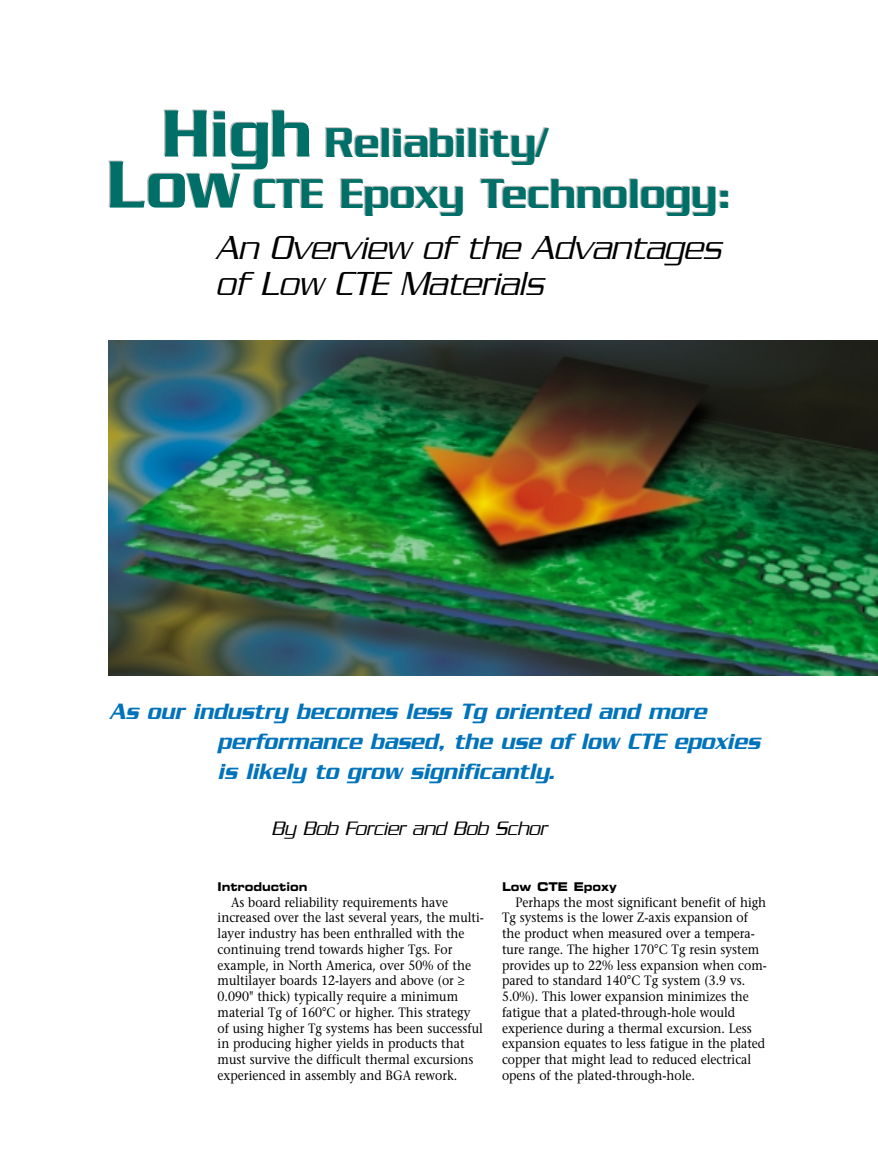
<style>
.page{position:relative;width:878px;height:1175px;background:#fff}
.page>*{position:absolute;margin:0;border:0;box-sizing:border-box;transform-origin:0 0}
.t1{font:500 45px/51px "Serpentine";color:#006f68;scale:.9 1}
.t2{font:italic 300 36px/36px "Serpentine";color:#000;scale:.9 1}
.t3{font:italic 500 24px/30px "Serpentine";color:#0073bb;scale:.9 1}
.t4{font:italic 300 21px "Serpentine";color:#000;scale:.9 1}
.t5{font:13.5px/15.8px "Stone Serif";color:#000;scale:.9 1}
.t6{font:700 expanded 12px "Square 721 BT";color:#000;scale:.9 1}
.s1{font-size:72px}
</style>
<div class="page">
<img style="left:108px;top:340px;width:770px;height:335px">
<h1 class="t1" style="left:108px;top:121px;width:695px;text-indent:54px"><span class="s1">High</span> Reliability/<br><span class="s1">Low</span> CTE Epoxy Technology:</h1>
<h2 class="t2" style="left:216px;top:232px;width:562px">An Overview of the Advantages of Low CTE Materials</h2>
<h3 class="t3" style="left:218px;top:698px;width:604px;text-indent:-108px">As our industry becomes less Tg oriented and more performance based, the use of low CTE epoxies is likely to grow significantly.</h3>
<h3 class="t4" style="left:271px;top:821px;width:307px">By Bob Forcier and Bob Schor</h3>
<p class="t6" style="left:218px;top:882px;width:101px">Introduction</p>
<p class="t5" style="left:218px;top:895px;width:297px;text-indent:13px">As board reliability requirements have increased over the last several years, the multi&shy;layer industry has been enthralled with the continuing trend towards higher Tgs. For example, in North America, over 50% of the multilayer boards 12-layers and above (or ≥ 0.090" thick) typically require a minimum material Tg of 160°C or higher. This strategy of using higher Tg systems has been successful in producing higher yields in products that must survive the difficult thermal excursions experienced in assembly and BGA rework.</p>
<p class="t6" style="left:502px;top:882px;width:129px">Low CTE Epoxy</p>
<p class="t5" style="left:502px;top:895px;width:296px;text-indent:13px">Perhaps the most significant benefit of high Tg systems is the lower Z-axis expansion of the product when measured over a tempera&shy;ture range. The higher 170°C Tg resin system provides up to 22% less expansion when com&shy;pared to standard 140°C Tg system (3.9 vs.<br>5.0%). This lower expansion minimizes the fatigue that a plated-through-hole would experience during a thermal excursion. Less expansion equates to less fatigue in the plated copper that might lead to reduced electrical opens of the plated-through-hole.</p>
</div>
